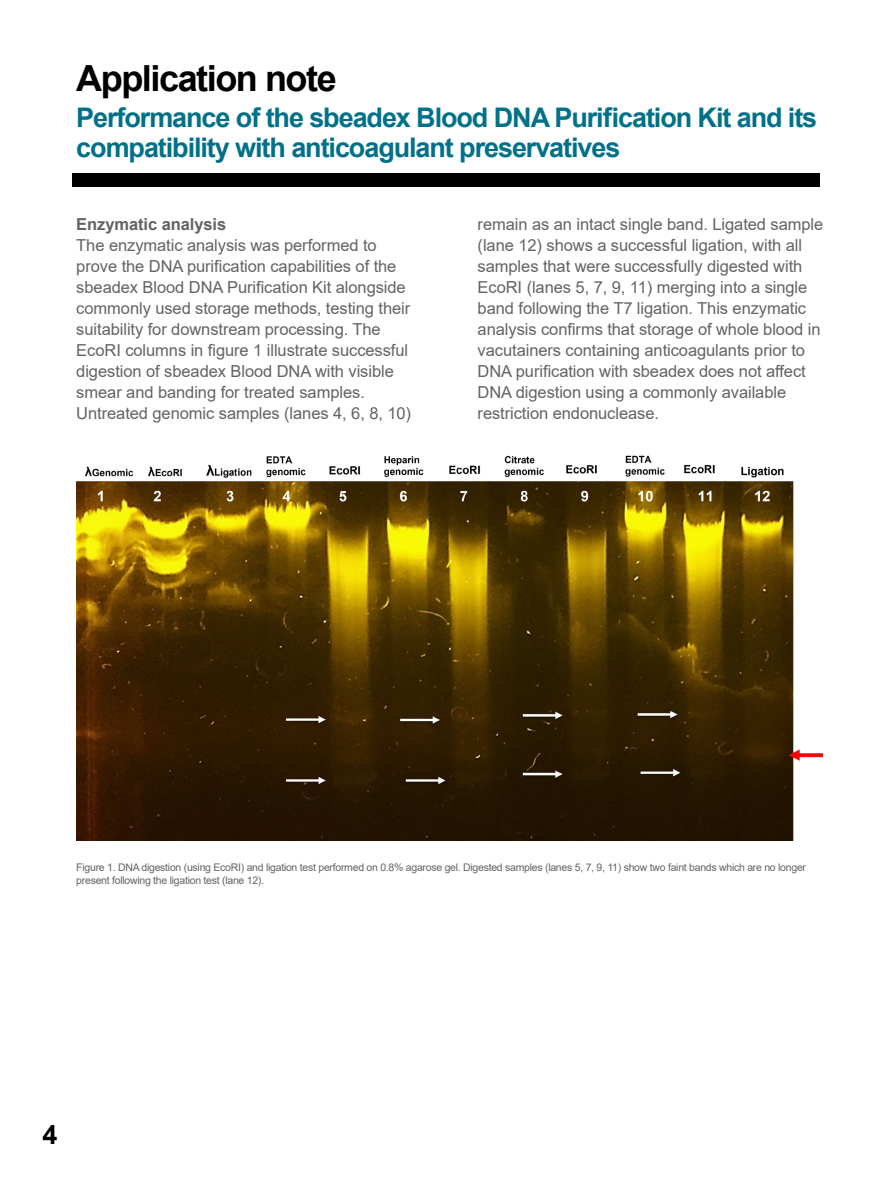
<style>
.page{position:relative;width:893px;height:1187px;background:#fff}
.page>*{position:absolute;margin:0;border:0;box-sizing:border-box;transform-origin:0 0}
.t1{font:700 36px "Arial";letter-spacing:-.04em;color:#000}
.t2{font:700 27px/30.6px "Arial";letter-spacing:-.04em;color:#007188}
.t3{font:700 27px "Arial";color:#000}
.t4{font:16.5px/21px "Arial";letter-spacing:-.005em;color:#646363}
.t5{font:700 16.5px "Arial";letter-spacing:-.005em;color:#646363}
.t6{font:10.5px/12.6px "Arial";letter-spacing:-.025em;color:#646363}
</style>
<div class="page">
<div style="left:72px;top:173px;width:748px;height:14px;background:#000"></div>
<img style="left:76px;top:455px;width:747px;height:385px">
<h1 class="t1" style="left:76px;top:53px;width:262px">Application note</h1>
<h2 class="t2" style="left:76px;top:102px;width:742px">Performance of the sbeadex Blood DNA Purification Kit and its compatibility with anticoagulant preservatives</h2>
<p class="t5" style="left:76px;top:212px;width:151px">Enzymatic analysis</p>
<p class="t4" style="left:76px;top:234px;width:336px">The enzymatic analysis was performed to prove the DNA purification capabilities of the sbeadex Blood DNA Purification Kit alongside commonly used storage methods, testing their suitability for downstream processing. The EcoRI columns in figure 1 illustrate successful digestion of sbeadex Blood DNA with visible smear and banding for treated samples.<br>Untreated genomic samples (lanes 4, 6, 8, 10)</p>
<p class="t4" style="left:478px;top:213px;width:347px">remain as an intact single band. Ligated sample (lane 12) shows a successful ligation, with all samples that were successfully digested with EcoRI (lanes 5, 7, 9, 11) merging into a single band following the T7 ligation. This enzymatic analysis confirms that storage of whole blood in vacutainers containing anticoagulants prior to DNA purification with sbeadex does not affect DNA digestion using a commonly available restriction endonuclease.</p>
<p class="t6" style="left:76px;top:861px;width:731px">Figure 1. DNA digestion (using EcoRI) and ligation test performed on 0.8% agarose gel. Digested samples (lanes 5, 7, 9, 11) show two faint bands which are no longer present following the ligation test (lane 12).</p>
<h2 class="t3" style="left:43px;top:1115px;width:17px">4</h2>
</div>
